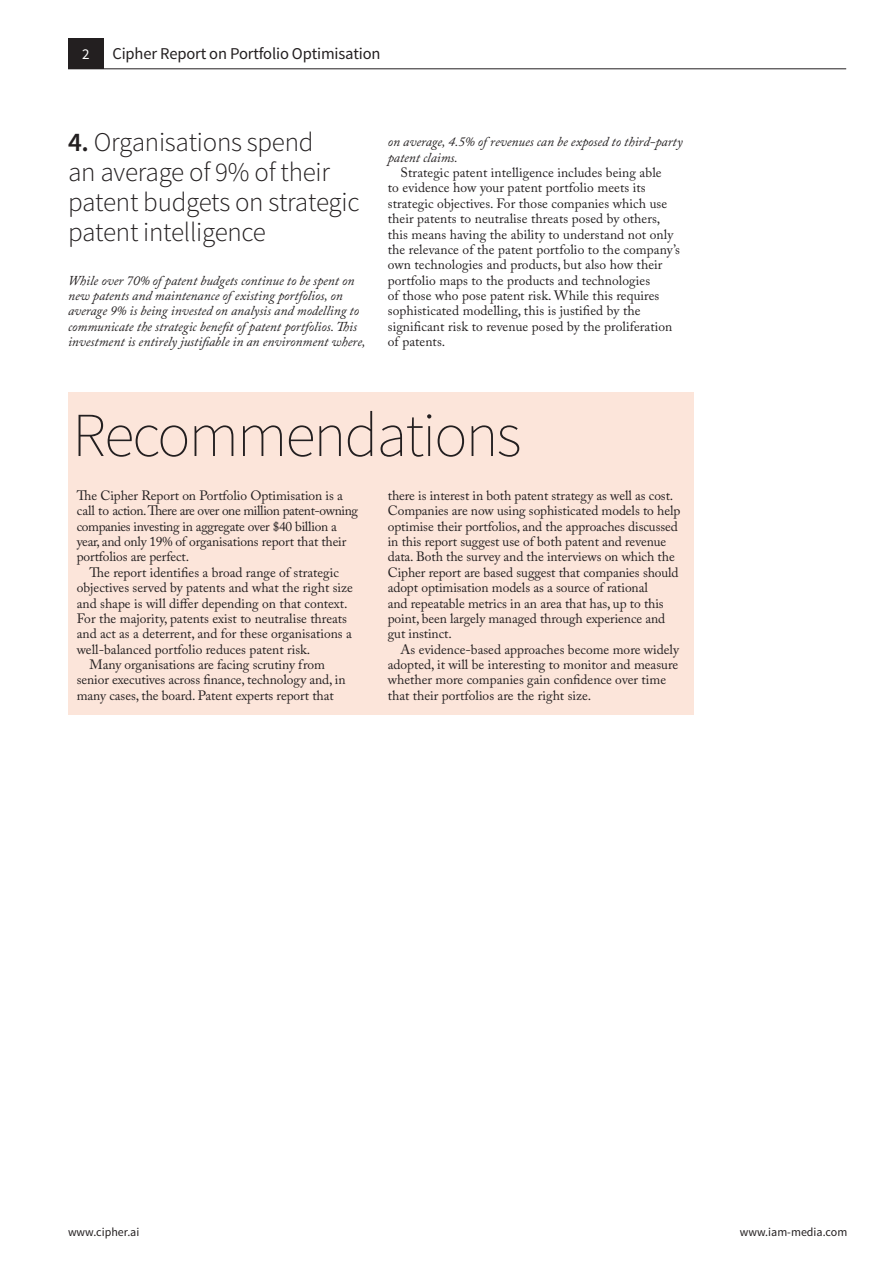
<style>
.page{position:relative;width:893px;height:1263px;background:#fff}
.page>*{position:absolute;margin:0;border:0;box-sizing:border-box;transform-origin:0 0}
.Feature_title_report{font:200 62.4px "Source Sans Pro";letter-spacing:-.03em;color:#231f20}
.H1_report{font:300 27px/30px "Source Sans Pro";letter-spacing:-.01em;color:#231f20}
.t1{font:16.5px "Source Sans Pro";letter-spacing:-.01em;color:#231f20}
.t2{font:15px "Source Sans Pro";color:#fff}
.Body{font:13.5px/15.3px "Adobe Caslon Pro";color:#231f20}
.Body_no_indent{font:italic 13.5px/15.3px "Adobe Caslon Pro";color:#231f20}
.Body_no_indent-2{font:13.5px/15.3px "Adobe Caslon Pro";letter-spacing:-.015em;color:#231f20}
.t3{font:12px "Source Sans Pro";color:#231f20}
.s1{font-weight:600}
</style>
<div class="page">
<div style="left:68px;top:38px;width:36px;height:30px;background:#231f20"></div>
<hr style="left:68px;top:68px;width:778px;height:1px;background:#231f20">
<div style="left:68px;top:392px;width:625px;height:323px;background:#fce5da"></div>
<p class="t2" style="left:82px;top:45px;width:9px">2</p>
<p class="t1" style="left:112px;top:43px;width:270px">Cipher Report on Portfolio Optimisation</p>
<p class="H1_report" style="left:68px;top:127px;width:293px"><span class="s1">4.</span> Organisations spend<br>an average of 9% of their patent budgets on strategic patent intelligence</p>
<p class="Body_no_indent" style="left:68px;top:272px;width:299px">While over 70% of patent budgets continue to be spent on new patents and maintenance of existing portfolios, on average 9% is being invested on analysis and modelling to communicate the strategic benefit of patent portfolios. This investment is entirely justifiable in an environment where,</p>
<p class="Body_no_indent" style="left:388px;top:134px;width:296px">on average, 4.5% of revenues can be exposed to third-party patent claims.</p>
<p class="Body" style="left:388px;top:165px;width:294px;text-indent:13px">Strategic patent intelligence includes being able<br>to evidence how your patent portfolio meets its strategic objectives. For those companies which use their patents to neutralise threats posed by others, this means having the ability to understand not only the relevance of the patent portfolio to the company’s own technologies and products, but also how their portfolio maps to the products and technologies<br>of those who pose patent risk. While this requires sophisticated modelling, this is justified by the significant risk to revenue posed by the proliferation of patents.</p>
<p class="Feature_title_report" style="left:72px;top:398px;width:451px">Recommendations</p>
<p class="Body_no_indent-2" style="left:77px;top:488px;width:283px">The Cipher Report on Portfolio Optimisation is a call to action. There are over one million patent-owning companies investing in aggregate over $40 billion a year, and only 19% of organisations report that their portfolios are perfect.</p>
<p class="Body" style="left:77px;top:564px;width:278px;text-indent:13px">The report identifies a broad range of strategic objectives served by patents and what the right size and shape is will differ depending on that context.<br>For the majority, patents exist to neutralise threats and act as a deterrent, and for these organisations a well-balanced portfolio reduces patent risk.</p>
<p class="Body" style="left:77px;top:657px;width:270px;text-indent:13px">Many organisations are facing scrutiny from senior executives across finance, technology and, in many cases, the board. Patent experts report that</p>
<p class="Body" style="left:388px;top:488px;width:294px">there is interest in both patent strategy as well as cost.<br>Companies are now using sophisticated models to help optimise their portfolios, and the approaches discussed in this report suggest use of both patent and revenue data. Both the survey and the interviews on which the Cipher report are based suggest that companies should adopt optimisation models as a source of rational<br>and repeatable metrics in an area that has, up to this point, been largely managed through experience and gut instinct.</p>
<p class="Body" style="left:388px;top:641px;width:293px;text-indent:13px">As evidence-based approaches become more widely adopted, it will be interesting to monitor and measure whether more companies gain confidence over time that their portfolios are the right size.</p>
<p class="t3" style="left:68px;top:1225px;width:73px">www.cipher.ai</p>
<p class="t3" style="left:740px;top:1225px;width:109px">www.iam-media.com</p>
</div>
